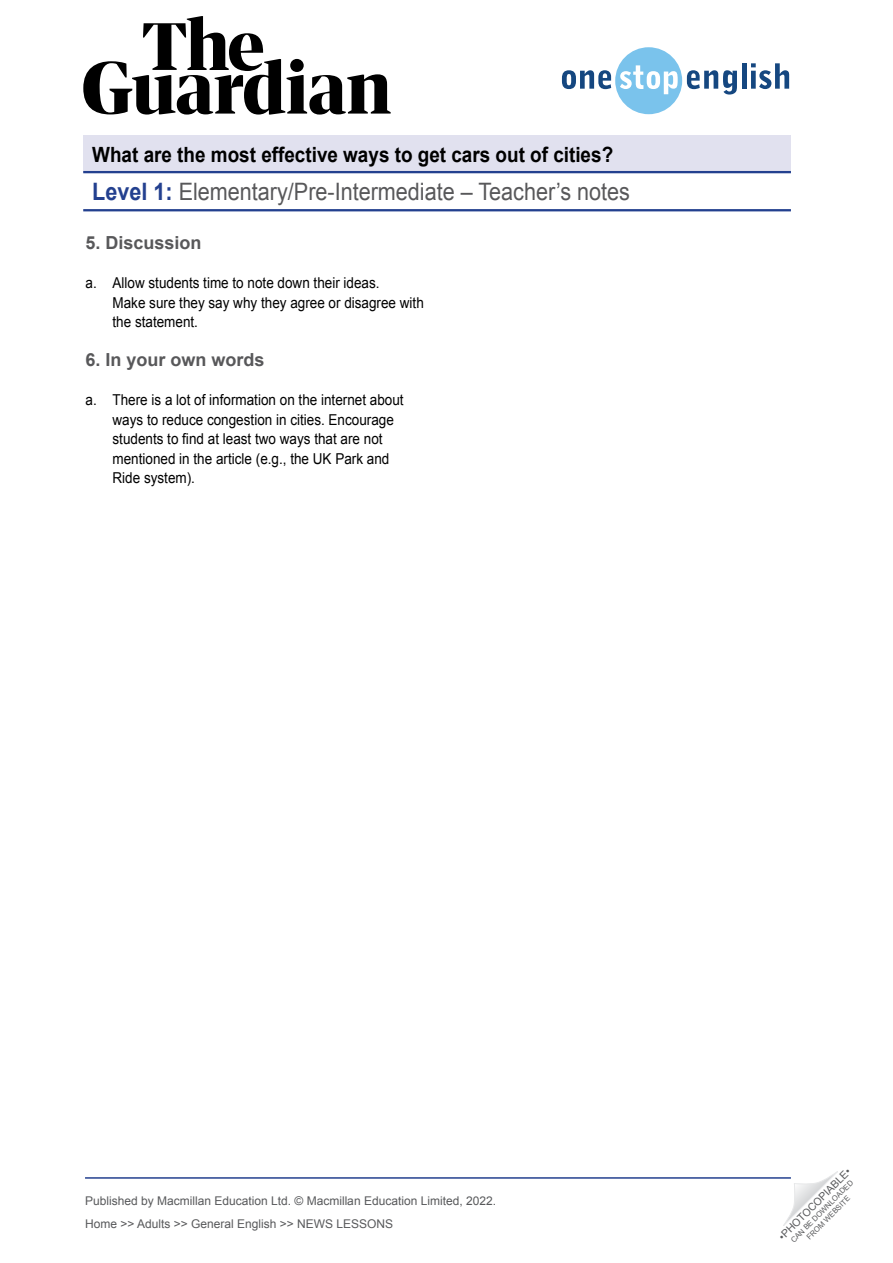
<style>
.page{position:relative;width:893px;height:1263px;background:#fff}
.page>*{position:absolute;margin:0;border:0;box-sizing:border-box;transform-origin:0 0}
.t1{font:24px "Arial";color:#58585a;scale:.9 1}
.t2{font:700 21px "Arial";color:#000;scale:.9 1}
.TN__Title{font:700 18px "Arial";color:#58585a}
.t3{font:15px/19.5px "Arial";color:#000;scale:.9 1}
.t4{font:12px/23px "Arial";color:#58595b}
.t5{font:10.5px "Arial";color:#58595b}
.t6{font:7.5px/9px "Arial";color:#58595b;text-align:center}
.s1{font-weight:700;color:#23408f}
</style>
<div class="page">
<hr style="left:85px;top:1177px;width:706px;height:2px;background:#23408f">
<svg style="left:783px;top:1171px;width:55px;height:55px"></svg>
<hr style="left:83px;top:209px;width:708px;height:2px;background:#23408f">
<svg style="left:83px;top:16px;width:308px;height:99px"></svg>
<svg style="left:562px;top:47px;width:175px;height:67px"></svg>
<hr style="left:742px;top:63px;width:4px;height:26px;background:#154780">
<svg style="left:751px;top:63px;width:38px;height:26px"></svg>
<div style="left:83px;top:136px;width:708px;height:37px;background:#e1e1ef"></div>
<hr style="left:83px;top:171px;width:708px;height:2px;background:#23408f">
<h2 class="t2" style="left:92px;top:141px;width:580px">What are the most effective ways to get cars out of cities?</h2>
<h1 class="t1" style="left:92px;top:176px;width:599px"><span class="s1">Level 1:</span> Elementary/Pre-Intermediate – Teacher’s notes</h1>
<p class="TN__Title" style="left:86px;top:231px;width:118px">5. Discussion</p>
<p class="t3" style="left:112px;top:273px;width:347px;text-indent:-27px">a. Allow students time to note down their ideas.<br>Make sure they say why they agree or disagree with the statement.</p>
<p class="TN__Title" style="left:86px;top:348px;width:181px">6. In your own words</p>
<p class="t3" style="left:112px;top:390px;width:325px;text-indent:-27px">a. There is a lot of information on the internet about ways to reduce congestion in cities. Encourage students to find at least two ways that are not mentioned in the article (e.g., the UK Park and Ride system).</p>
<p class="t4" style="left:85px;top:1189px;width:413px">Published by Macmillan Education Ltd. © Macmillan Education Limited, 2022.<br>Home &gt;&gt; Adults &gt;&gt; General English &gt;&gt; NEWS LESSONS</p>
<p class="t5" style="left:776px;top:1233px;width:99px;rotate:-45deg">•PHOTOCOPIABLE•</p>
<p class="t6" style="left:789px;top:1238px;width:86px;rotate:-45deg">CAN BE DOWNLOADED<br>FROM WEBSITE</p>
</div>
